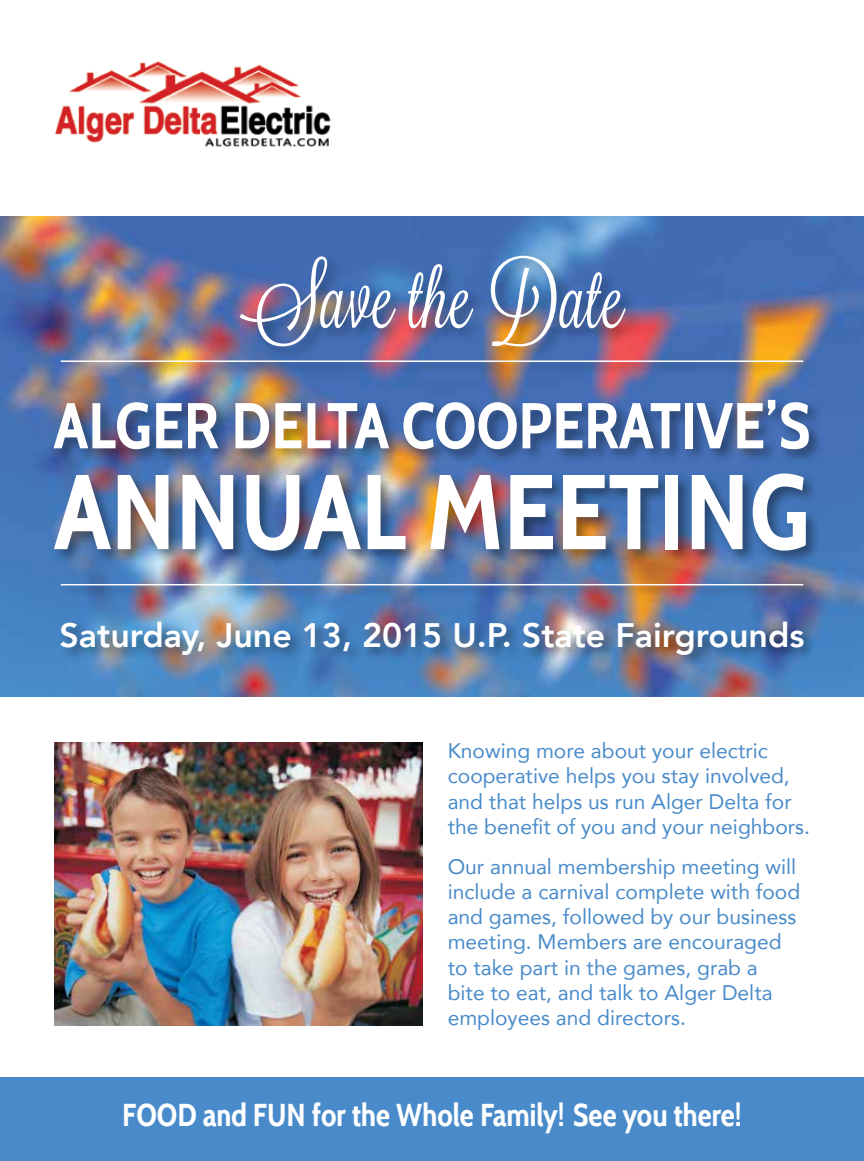
<style>
.page{position:relative;width:864px;height:1161px;background:#fff}
.page>*{position:absolute;margin:0;border:0;box-sizing:border-box;transform-origin:0 0}
.t1{font:700 105.9px "Cabin Condensed";color:#fff}
.t2{font:80.7px "Lavanderia";color:#fff}
.t3{font:700 64.65px "Cabin Condensed";color:#fff}
.t4{font:800 33.9px "Avenir";color:#fff}
.t5{font:700 31.5px "Cabin Condensed";color:#fff}
.t6{font:21px/25.2px "Avenir";color:#498bca}
</style>
<div class="page">
<img style="left:0;top:216px;width:864px;height:480px">
<div style="left:0;top:1077px;width:864px;height:84px;background:#498bca"></div>
<div style="left:51px;top:397px;width:773px;height:169px;background:#000;opacity:.4"></div>
<div style="left:237px;top:252px;width:404px;height:111px;background:#000;opacity:.4"></div>
<div style="left:59px;top:618px;width:759px;height:51px;background:#000;opacity:.4"></div>
<div style="left:59px;top:357px;width:756px;height:17px;background:#000;opacity:.4"></div>
<hr style="left:61px;top:360px;width:742px;height:2px;background:#fff">
<div style="left:59px;top:581px;width:756px;height:17px;background:#000;opacity:.4"></div>
<hr style="left:61px;top:584px;width:742px;height:1px;background:#fff">
<img style="left:54px;top:742px;width:369px;height:283px">
<img style="left:55px;top:61px;width:277px;height:86px">
<h2 class="t2" style="left:240px;top:253px;width:386px">Save the Date</h2>
<h3 class="t3" style="left:54px;top:387px;width:758px">ALGER DELTA COOPERATIVE’S</h3>
<h1 class="t1" style="left:54px;top:448px;width:758px">ANNUAL MEETING</h1>
<h3 class="t4" style="left:60px;top:604px;width:746px">Saturday, June 13, 2015 U.P. State Fairgrounds</h3>
<p class="t6" style="left:448px;top:738px;width:364px">Knowing more about your electric cooperative helps you stay involved, and that helps us run Alger Delta for the benefit of you and your neighbors.</p>
<p class="t6" style="left:448px;top:853px;width:354px">Our annual membership meeting will include a carnival complete with food and games, followed by our business meeting. Members are encouraged to take part in the games, grab a<br>bite to eat, and talk to Alger Delta employees and directors.</p>
<h3 class="t5" style="left:122px;top:1096px;width:621px">FOOD and FUN for the Whole Family! See you there!</h3>
</div>
